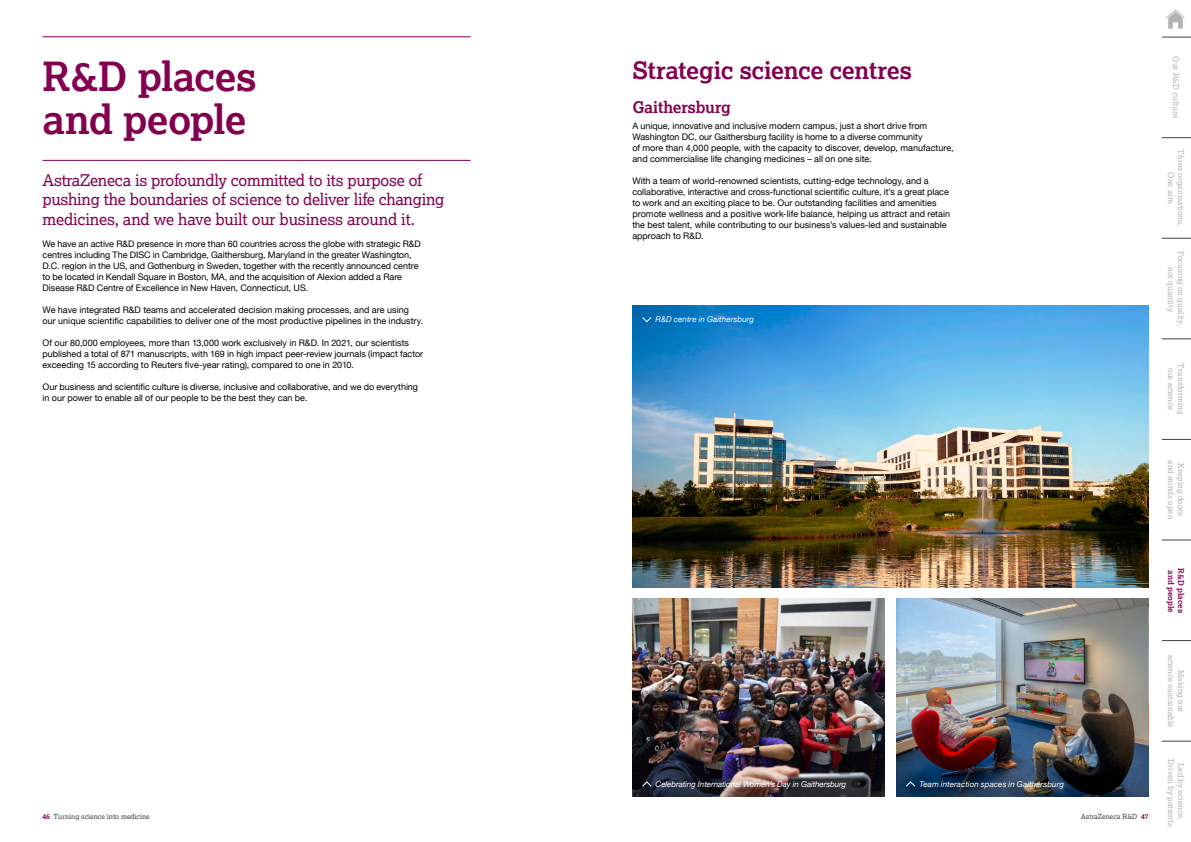
<style>
.page{position:relative;width:1191px;height:842px;background:#fff}
.page>*{position:absolute;margin:0;border:0;box-sizing:border-box;transform-origin:0 0}
.t1{font:700 40px/43px "Lexia";letter-spacing:-.02em;color:#830051}
.t2{font:700 24px "Lexia";letter-spacing:-.01em;color:#830051}
.t3{font:16px/19.2px "Lexia";letter-spacing:-.015em;color:#830051}
.t4{font:700 16px "Lexia";letter-spacing:-.015em;color:#830051}
.t5{font:9px/11px "Helvetica Neue";color:#000}
.t6{font:8px/10px "Lexia";letter-spacing:.015em;color:#b2b4b4;text-align:center}
.t7{font:italic 8px "Helvetica Neue";color:#fff}
.t8{font:700 8px "Lexia";letter-spacing:.01em;color:#830051}
.t9{font:7px "Lexia";color:#3f4444}
.s1{font-weight:700;color:#830051}
</style>
<div class="page">
<hr style="left:43px;top:37px;width:428px;height:1px;background:#830051">
<hr style="left:43px;top:160px;width:428px;height:1px;background:#830051">
<img style="left:632px;top:305px;width:516px;height:282px">
<img style="left:632px;top:599px;width:252px;height:198px">
<img style="left:896px;top:599px;width:252px;height:198px">
<svg style="left:641px;top:781px;width:11px;height:6px"></svg>
<svg style="left:641px;top:316px;width:11px;height:7px"></svg>
<svg style="left:905px;top:781px;width:11px;height:6px"></svg>
<hr style="left:1161px;top:137px;width:30px;height:1px;background:#3f4444">
<hr style="left:1161px;top:37px;width:30px;height:1px;background:#3f4444">
<hr style="left:1161px;top:339px;width:30px;height:1px;background:#3f4444">
<hr style="left:1161px;top:540px;width:30px;height:1px;background:#3f4444">
<hr style="left:1161px;top:238px;width:30px;height:1px;background:#3f4444">
<hr style="left:1161px;top:439px;width:30px;height:1px;background:#3f4444">
<hr style="left:1161px;top:640px;width:30px;height:1px;background:#3f4444">
<hr style="left:1161px;top:741px;width:30px;height:1px;background:#3f4444">
<svg style="left:1166px;top:9px;width:19px;height:20px"></svg>
<h1 class="t1" style="left:43px;top:54px;width:216px">R&amp;D places and people</h1>
<h3 class="t3" style="left:43px;top:170px;width:403px">AstraZeneca is profoundly committed to its purpose of pushing the boundaries of science to deliver life changing medicines, and we have built our business around it.</h3>
<p class="t5" style="left:43px;top:239px;width:380px">We have an active R&amp;D presence in more than 60 countries across the globe with strategic R&amp;D centres including The DISC in Cambridge, Gaithersburg, Maryland in the greater Washington, D.C. region in the US, and Gothenburg in Sweden, together with the recently announced centre to be located in Kendall Square in Boston, MA, and the acquisition of Alexion added a Rare Disease R&amp;D Centre of Excellence in New Haven, Connecticut, US.</p>
<p class="t5" style="left:43px;top:305px;width:382px">We have integrated R&amp;D teams and accelerated decision making processes, and are using our unique scientific capabilities to deliver one of the most productive pipelines in the industry.</p>
<p class="t5" style="left:43px;top:338px;width:382px">Of our 80,000 employees, more than 13,000 work exclusively in R&amp;D. In 2021, our scientists published a total of 871 manuscripts, with 169 in high impact peer-review journals (impact factor exceeding 15 according to Reuters five-year rating), compared to one in 2010.</p>
<p class="t5" style="left:43px;top:382px;width:377px">Our business and scientific culture is diverse, inclusive and collaborative, and we do everything in our power to enable all of our people to be the best they can be.</p>
<h2 class="t2" style="left:632px;top:55px;width:281px">Strategic science centres</h2>
<h3 class="t4" style="left:632px;top:97px;width:100px">Gaithersburg</h3>
<p class="t5" style="left:632px;top:121px;width:323px">A unique, innovative and inclusive modern campus, just a short drive from Washington DC, our Gaithersburg facility is home to a diverse community<br>of more than 4,000 people, with the capacity to discover, develop, manufacture, and commercialise life changing medicines – all on one site.</p>
<p class="t5" style="left:632px;top:176px;width:319px">With a team of world-renowned scientists, cutting-edge technology, and a collaborative, interactive and cross-functional scientific culture, it’s a great place to work and an exciting place to be. Our outstanding facilities and amenities promote wellness and a positive work-life balance, helping us attract and retain the best talent, while contributing to our business’s values-led and sustainable approach to R&amp;D.</p>
<p class="t7" style="left:655px;top:314px;width:100px">R&amp;D centre in Gaithersburg</p>
<p class="t6" style="left:1181px;top:56px;width:64px;rotate:90deg">Our R&amp;D culture</p>
<p class="t6" style="left:1186px;top:149px;width:78px;rotate:90deg">Three organisations.<br>One aim</p>
<p class="t6" style="left:1186px;top:251px;width:77px;rotate:90deg">Focusing on quality, not quantity</p>
<p class="t6" style="left:1186px;top:363px;width:53px;rotate:90deg">Transforming our science</p>
<p class="t6" style="left:1186px;top:460px;width:60px;rotate:90deg">Keeping doors and minds open</p>
<p class="t7" style="left:655px;top:778px;width:192px">Celebrating International Women’s Day in Gaithersburg</p>
<p class="t7" style="left:919px;top:778px;width:146px">Team interaction spaces in Gaithersburg</p>
<p class="t9" style="left:43px;top:812px;width:109px"><span class="s1">46</span> Turning science into medicine</p>
<p class="t9" style="left:1080px;top:812px;width:69px">AstraZeneca R&amp;D <span class="s1">47</span></p>
<p class="t8" style="left:1176px;top:570px;width:44px;rotate:90deg">and people</p>
<p class="t8" style="left:1186px;top:568px;width:46px;rotate:90deg">R&amp;D places</p>
<p class="t6" style="left:1186px;top:655px;width:74px;rotate:90deg">Making our<br>science sustainable</p>
<p class="t6" style="left:1186px;top:759px;width:69px;rotate:90deg">Led by science.<br>Driven by patients</p>
</div>
